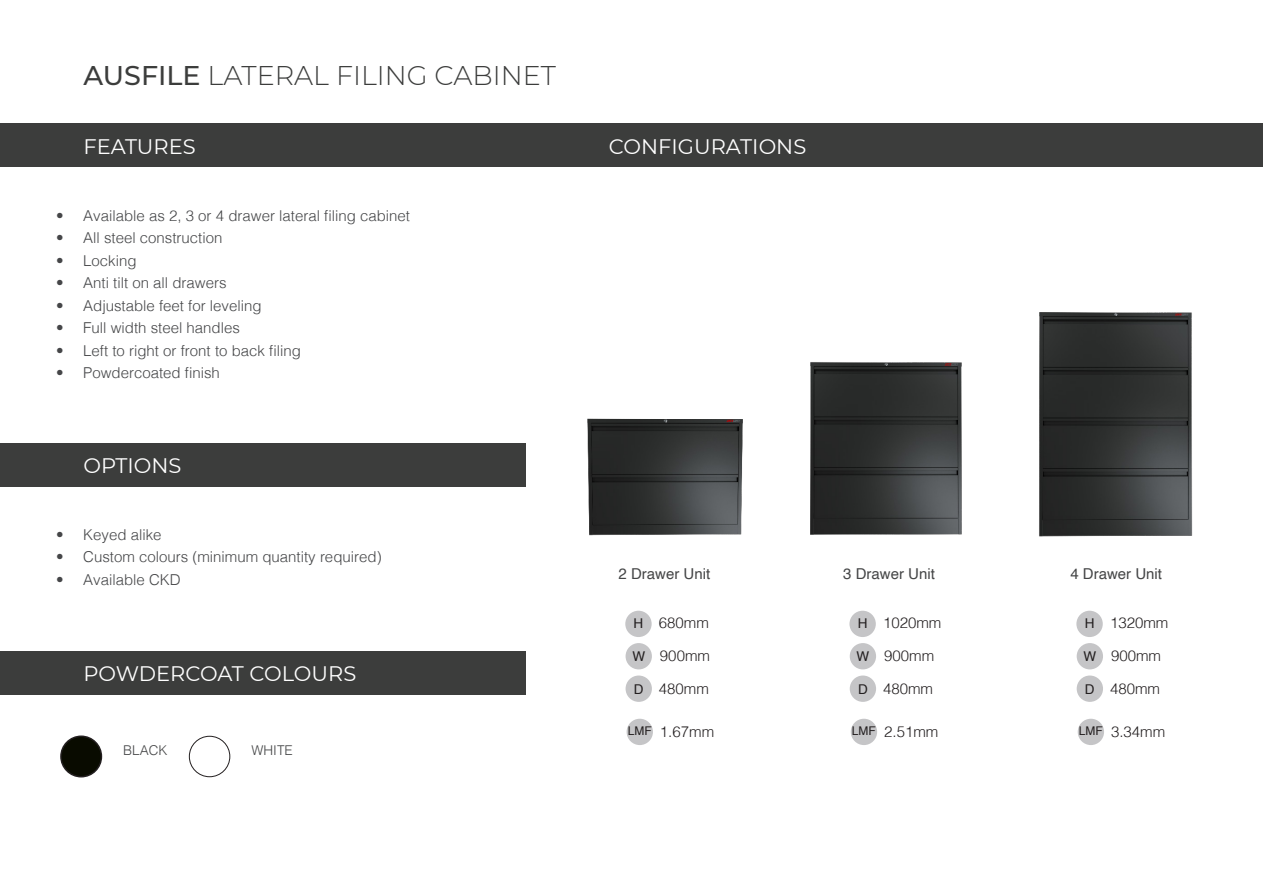
<style>
.page{position:relative;width:1263px;height:893px;background:#fff}
.page>*{position:absolute;margin:0;border:0;box-sizing:border-box;transform-origin:0 0}
.t1{font:300 27px "Montserrat";color:#3c3d3c}
.t2{font:21px "Montserrat";color:#fff}
.t3{font:300 15px "Helvetica";color:#454648}
.t4{font:300 15px "Helvetica";color:#231f20}
.t5{font:15px "Helvetica";color:#454647}
.t6{font:300 13.5px "Helvetica";color:#454647}
.t7{font:13.5px "Helvetica";color:#231f20}
.t8{font:12px "Helvetica";color:#231f20}
.s1{font-weight:500}
</style>
<div class="page">
<div style="left:0;top:123px;width:1263px;height:43px;background:#3c3d3c"></div>
<div style="left:0;top:443px;width:525px;height:43px;background:#3c3d3c"></div>
<div style="left:0;top:651px;width:525px;height:43px;background:#3c3d3c"></div>
<div style="left:61px;top:736px;width:40px;height:41px;background:#090b00;border-radius:50%"></div>
<div style="left:60px;top:735px;width:42px;height:42px;border:2px solid #231f20;border-radius:50%"></div>
<div style="left:189px;top:736px;width:41px;height:41px;border:1px solid #231f20;border-radius:50%"></div>
<img style="left:810px;top:362px;width:152px;height:173px">
<img style="left:587px;top:418px;width:156px;height:118px">
<img style="left:1039px;top:312px;width:154px;height:225px">
<div style="left:625px;top:643px;width:27px;height:26px;background:#c5c5c7;border-radius:50%"></div>
<div style="left:850px;top:643px;width:26px;height:26px;background:#c5c5c7;border-radius:50%"></div>
<div style="left:1077px;top:643px;width:26px;height:26px;background:#c5c5c7;border-radius:50%"></div>
<div style="left:625px;top:675px;width:27px;height:27px;background:#c5c5c7;border-radius:50%"></div>
<div style="left:850px;top:675px;width:26px;height:27px;background:#c5c5c7;border-radius:50%"></div>
<div style="left:1077px;top:675px;width:26px;height:27px;background:#c5c5c7;border-radius:50%"></div>
<div style="left:627px;top:719px;width:26px;height:26px;background:#c5c5c7;border-radius:50%"></div>
<div style="left:851px;top:719px;width:26px;height:26px;background:#c5c5c7;border-radius:50%"></div>
<div style="left:1078px;top:719px;width:26px;height:26px;background:#c5c5c7;border-radius:50%"></div>
<div style="left:625px;top:611px;width:27px;height:26px;background:#c5c5c7;border-radius:50%"></div>
<div style="left:849px;top:611px;width:27px;height:26px;background:#c5c5c7;border-radius:50%"></div>
<div style="left:1076px;top:611px;width:27px;height:26px;background:#c5c5c7;border-radius:50%"></div>
<p class="t1" style="left:84px;top:57px;width:474px"><span class="s1">AUSFILE</span> LATERAL FILING CABINET</p>
<p class="t2" style="left:84px;top:132px;width:114px">FEATURES</p>
<p class="t2" style="left:609px;top:132px;width:199px">CONFIGURATIONS</p>
<p class="t3" style="left:56px;top:202px;width:355px">• Available as 2, 3 or 4 drawer lateral filing cabinet</p>
<p class="t3" style="left:56px;top:225px;width:168px">• All steel construction</p>
<p class="t3" style="left:56px;top:247px;width:82px">• Locking</p>
<p class="t3" style="left:56px;top:270px;width:172px">• Anti tilt on all drawers</p>
<p class="t3" style="left:56px;top:292px;width:207px">• Adjustable feet for leveling</p>
<p class="t3" style="left:56px;top:315px;width:185px">• Full width steel handles</p>
<p class="t3" style="left:56px;top:337px;width:246px">• Left to right or front to back filing</p>
<p class="t3" style="left:56px;top:360px;width:165px">• Powdercoated finish</p>
<p class="t2" style="left:84px;top:451px;width:100px">OPTIONS</p>
<p class="t3" style="left:56px;top:522px;width:107px">• Keyed alike</p>
<p class="t3" style="left:56px;top:544px;width:327px">• Custom colours (minimum quantity required)</p>
<p class="t3" style="left:56px;top:567px;width:126px">• Available CKD</p>
<p class="t5" style="left:619px;top:562px;width:93px">2 Drawer Unit</p>
<p class="t5" style="left:843px;top:562px;width:93px">3 Drawer Unit</p>
<p class="t5" style="left:1070px;top:562px;width:93px">4 Drawer Unit</p>
<p class="t2" style="left:84px;top:659px;width:274px">POWDERCOAT COLOURS</p>
<p class="t6" style="left:123px;top:739px;width:46px">BLACK</p>
<p class="t6" style="left:252px;top:739px;width:43px">WHITE</p>
<p class="t7" style="left:634px;top:613px;width:11px">H</p>
<p class="t4" style="left:659px;top:610px;width:52px">680mm</p>
<p class="t7" style="left:858px;top:613px;width:11px">H</p>
<p class="t4" style="left:883px;top:610px;width:60px">1020mm</p>
<p class="t7" style="left:1085px;top:613px;width:11px">H</p>
<p class="t4" style="left:1110px;top:610px;width:60px">1320mm</p>
<p class="t4" style="left:660px;top:643px;width:52px">900mm</p>
<p class="t4" style="left:884px;top:643px;width:52px">900mm</p>
<p class="t4" style="left:1111px;top:643px;width:52px">900mm</p>
<p class="t4" style="left:659px;top:676px;width:52px">480mm</p>
<p class="t4" style="left:883px;top:676px;width:52px">480mm</p>
<p class="t4" style="left:1110px;top:676px;width:52px">480mm</p>
<p class="t4" style="left:660px;top:719px;width:56px">1.67mm</p>
<p class="t4" style="left:884px;top:719px;width:56px">2.51mm</p>
<p class="t4" style="left:1111px;top:719px;width:56px">3.34mm</p>
<p class="t7" style="left:632px;top:645px;width:14px">W</p>
<p class="t7" style="left:856px;top:645px;width:14px">W</p>
<p class="t7" style="left:1083px;top:645px;width:14px">W</p>
<p class="t7" style="left:634px;top:678px;width:11px">D</p>
<p class="t7" style="left:858px;top:678px;width:11px">D</p>
<p class="t7" style="left:1085px;top:678px;width:11px">D</p>
<p class="t8" style="left:628px;top:722px;width:25px">LMF</p>
<p class="t8" style="left:852px;top:722px;width:25px">LMF</p>
<p class="t8" style="left:1079px;top:722px;width:25px">LMF</p>
</div>
